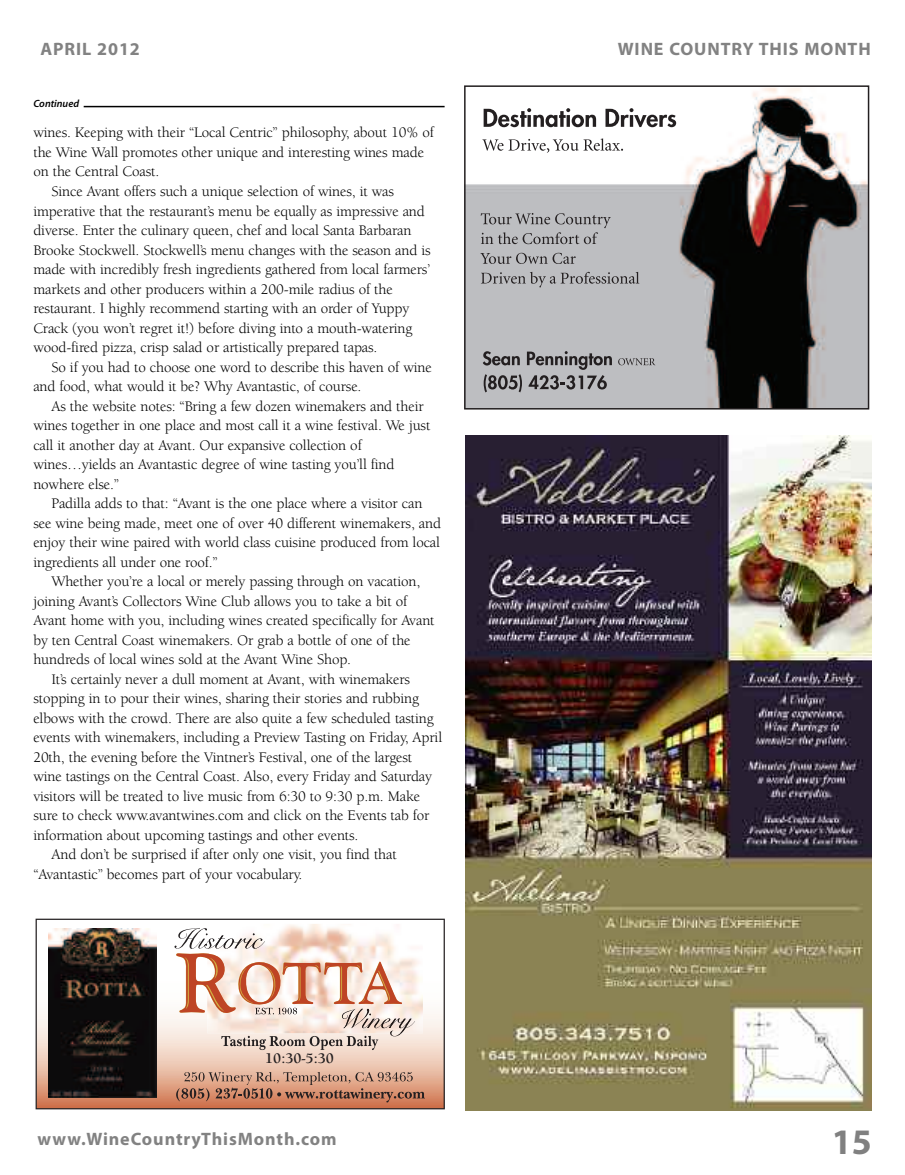
<style>
.page{position:relative;width:905px;height:1175px;background:#fff}
.page>*{position:absolute;margin:0;border:0;box-sizing:border-box;transform-origin:0 0}
.t1{font:700 36px "Myriad Pro";color:#808080}
.t2{font:700 18px "Myriad Pro";letter-spacing:.05em;color:#828282}
.t3{font:15px "Berkeley";letter-spacing:-.01em;color:#000}
.t4{font:700 15px "Berkeley";color:#231f20}
.t5{font:italic 600 10.5px "Myriad Pro";color:#000}
</style>
<div class="page">
<img style="left:465px;top:435px;width:406px;height:675px">
<hr style="left:84px;top:106px;width:360px;height:1px;background:#000">
<svg style="left:36px;top:918px;width:409px;height:191px"></svg>
<svg style="left:176px;top:1071px;width:249px;height:31px;background:#bf8971"></svg>
<img style="left:49px;top:929px;width:108px;height:169px">
<img style="left:415px;top:935px;width:8px;height:98px">
<svg style="left:174px;top:928px;width:241px;height:122px"></svg>
<img style="left:467px;top:88px;width:399px;height:318px">
<div style="left:464px;top:85px;width:405px;height:324px;border:2px solid #231f20"></div>
<svg style="left:483px;top:108px;width:113px;height:19px"></svg>
<svg style="left:605px;top:108px;width:71px;height:19px"></svg>
<svg style="left:482px;top:138px;width:141px;height:15px"></svg>
<svg style="left:618px;top:358px;width:37px;height:7px"></svg>
<svg style="left:482px;top:351px;width:130px;height:41px;background:#929294"></svg>
<svg style="left:481px;top:213px;width:129px;height:31px;background:#a5a5a8"></svg>
<svg style="left:480px;top:253px;width:95px;height:11px"></svg>
<svg style="left:481px;top:272px;width:158px;height:15px;background:#a2a2a4"></svg>
<p class="t2" style="left:41px;top:42px;width:101px">APRIL 2012</p>
<p class="t2" style="left:617px;top:42px;width:254px">WINE COUNTRY THIS MONTH</p>
<p class="t5" style="left:33px;top:99px;width:47px">Continued</p>
<p class="t3" style="left:33px;top:127px;width:402px">wines. Keeping with their “Local Centric” philosophy, about 10% of</p>
<p class="t3" style="left:33px;top:146px;width:392px">the Wine Wall promotes other unique and interesting wines made</p>
<p class="t3" style="left:33px;top:166px;width:127px">on the Central Coast.</p>
<p class="t3" style="left:51px;top:185px;width:344px">Since Avant offers such a unique selection of wines, it was</p>
<p class="t3" style="left:33px;top:205px;width:393px">imperative that the restaurant’s menu be equally as impressive and</p>
<p class="t3" style="left:33px;top:224px;width:379px">diverse. Enter the culinary queen, chef and local Santa Barbaran</p>
<p class="t3" style="left:33px;top:244px;width:399px">Brooke Stockwell. Stockwell’s menu changes with the season and is</p>
<p class="t3" style="left:33px;top:263px;width:398px">made with incredibly fresh ingredients gathered from local farmers’</p>
<p class="t3" style="left:33px;top:283px;width:361px">markets and other producers within a 200-mile radius of the</p>
<p class="t3" style="left:33px;top:302px;width:377px">restaurant. I highly recommend starting with an order of Yuppy</p>
<p class="t3" style="left:33px;top:322px;width:380px">Crack (you won’t regret it!) before diving into a mouth-watering</p>
<p class="t3" style="left:33px;top:341px;width:345px">wood-fired pizza, crisp salad or artistically prepared tapas.</p>
<p class="t3" style="left:51px;top:361px;width:382px">So if you had to choose one word to describe this haven of wine</p>
<p class="t3" style="left:33px;top:380px;width:329px">and food, what would it be? Why Avantastic, of course.</p>
<p class="t3" style="left:51px;top:400px;width:374px">As the website notes: “Bring a few dozen winemakers and their</p>
<p class="t3" style="left:33px;top:419px;width:398px">wines together in one place and most call it a wine festival. We just</p>
<p class="t3" style="left:33px;top:439px;width:330px">call it another day at Avant. Our expansive collection of</p>
<p class="t3" style="left:33px;top:458px;width:363px">wines…yields an Avantastic degree of wine tasting you’ll find</p>
<p class="t3" style="left:33px;top:478px;width:87px">nowhere else.”</p>
<p class="t3" style="left:51px;top:497px;width:372px">Padilla adds to that: “Avant is the one place where a visitor can</p>
<p class="t3" style="left:33px;top:517px;width:409px">see wine being made, meet one of over 40 different winemakers, and</p>
<p class="t3" style="left:33px;top:536px;width:408px">enjoy their wine paired with world class cuisine produced from local</p>
<p class="t3" style="left:33px;top:556px;width:186px">ingredients all under one roof.”</p>
<p class="t3" style="left:51px;top:575px;width:370px">Whether you’re a local or merely passing through on vacation,</p>
<p class="t3" style="left:33px;top:595px;width:375px">joining Avant’s Collectors Wine Club allows you to take a bit of</p>
<p class="t3" style="left:33px;top:614px;width:403px">Avant home with you, including wines created specifically for Avant</p>
<p class="t3" style="left:33px;top:634px;width:379px">by ten Central Coast winemakers. Or grab a bottle of one of the</p>
<p class="t3" style="left:33px;top:653px;width:319px">hundreds of local wines sold at the Avant Wine Shop.</p>
<p class="t3" style="left:51px;top:673px;width:360px">It’s certainly never a dull moment at Avant, with winemakers</p>
<p class="t3" style="left:33px;top:692px;width:387px">stopping in to pour their wines, sharing their stories and rubbing</p>
<p class="t3" style="left:33px;top:712px;width:402px">elbows with the crowd. There are also quite a few scheduled tasting</p>
<p class="t3" style="left:33px;top:731px;width:410px">events with winemakers, including a Preview Tasting on Friday, April</p>
<p class="t3" style="left:33px;top:751px;width:380px">20th, the evening before the Vintner’s Festival, one of the largest</p>
<p class="t3" style="left:33px;top:770px;width:400px">wine tastings on the Central Coast. Also, every Friday and Saturday</p>
<p class="t3" style="left:33px;top:790px;width:388px">visitors will be treated to live music from 6:30 to 9:30 p.m. Make</p>
<p class="t3" style="left:33px;top:809px;width:397px">sure to check www.avantwines.com and click on the Events tab for</p>
<p class="t3" style="left:33px;top:829px;width:326px">information about upcoming tastings and other events.</p>
<p class="t3" style="left:51px;top:848px;width:347px">And don’t be surprised if after only one visit, you find that</p>
<p class="t3" style="left:33px;top:868px;width:270px">“Avantastic” becomes part of your vocabulary.</p>
<p class="t4" style="left:265px;top:1052px;width:70px">10:30-5:30</p>
<p class="t2" style="left:38px;top:1131px;width:301px">www.WineCountryThisMonth.com</p>
<h1 class="t1" style="left:832px;top:1128px;width:41px">15</h1>
</div>
